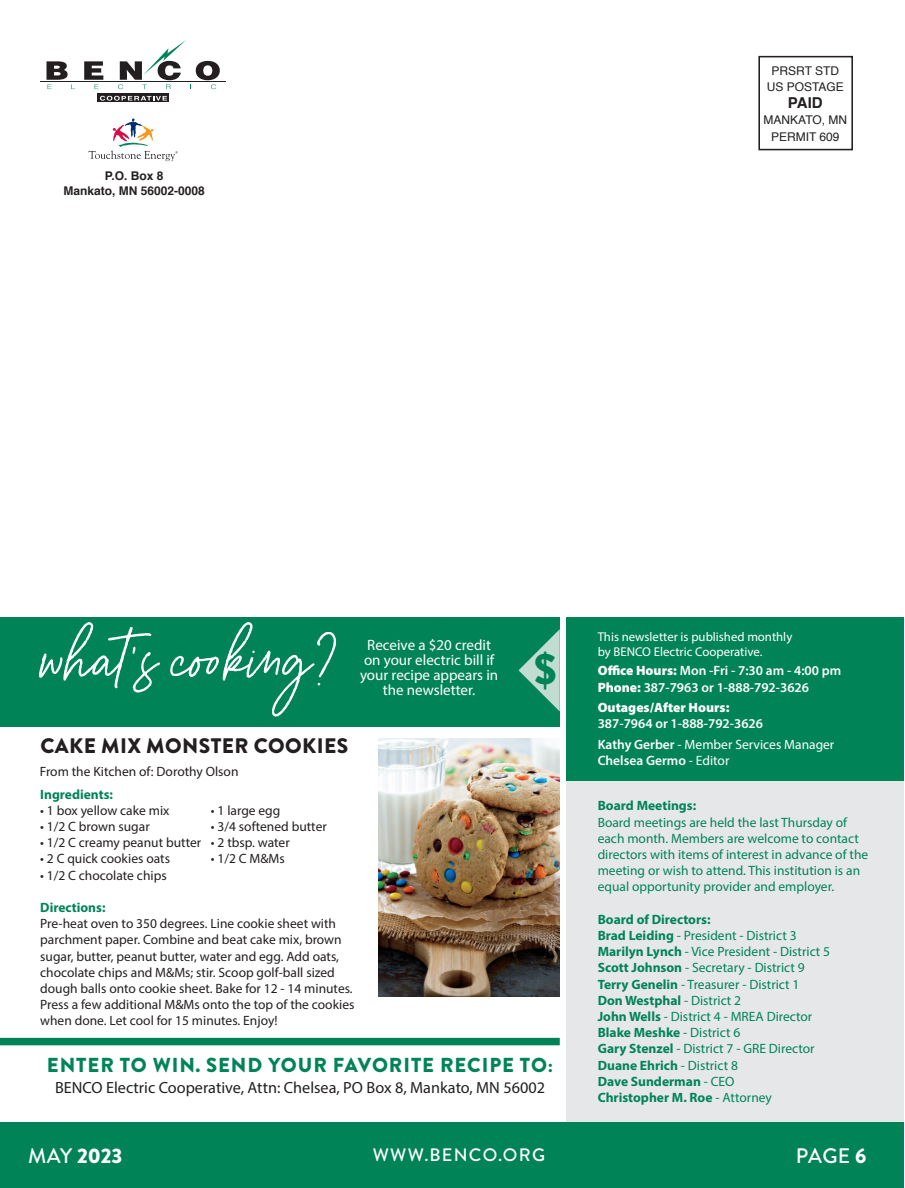
<style>
.page{position:relative;width:905px;height:1188px;background:#fff}
.page>*{position:absolute;margin:0;border:0;box-sizing:border-box;transform-origin:0 0}
.t1{font:129.6px "Aurelly Signature";color:#fff}
.t2{font:900 42.75px "Brandon Grotesque";color:#008457}
.t3{font:900 21px "Brandon Grotesque";letter-spacing:.02em;color:#231f20}
.t4{font:900 21px "Brandon Grotesque";color:#fff}
.t5{font:500 21px "Brandon Grotesque";color:#fff}
.t6{font:900 20.25px "Brandon Grotesque";letter-spacing:.045em;color:#008457}
.t7{font:500 18px "Brandon Grotesque";letter-spacing:.07em;color:#fff}
.t8{font:16.2px "Myriad Pro";color:#231f20}
.t9{font:15px/15px "Myriad Pro";color:#fff;text-align:center}
.t10{font:700 15px "Helvetica";color:#231f20}
.t11{font:13.5px/16.2px "Myriad Pro";color:#008457}
.t12{font:13.5px/16.2px "Myriad Pro";color:#231f20}
.t13{font:600 13.5px/16.2px "Myriad Pro";color:#fff}
.t14{font:13.5px/16.4px "Myriad Pro";color:#fff}
.t15{font:12.75px/15.3px "Myriad Pro";color:#fff}
.t16{font:12px/16.5px "Helvetica";color:#231f20;text-align:center}
.t17{font:700 12px/14.4px "Helvetica";color:#231f20;text-align:center}
.s1{font-weight:700;color:#008457}
.s2{font-weight:900}
.s3{font-weight:600}
.s4{font-weight:700}
.s5{font-weight:500}
</style>
<div class="page">
<div style="left:0;top:617px;width:559px;height:109px;background:#008457"></div>
<svg style="left:88px;top:118px;width:90px;height:43px"></svg>
<hr style="left:40px;top:81px;width:185px;height:1px;background:#231f20">
<div style="left:98px;top:94px;width:71px;height:8px;background:#231f20"></div>
<svg style="left:100px;top:96px;width:67px;height:5px"></svg>
<svg style="left:46px;top:61px;width:29px;height:28px"></svg>
<svg style="left:84px;top:61px;width:19px;height:28px"></svg>
<svg style="left:118px;top:40px;width:102px;height:49px"></svg>
<div style="left:0;top:1038px;width:559px;height:7px;background:#008457"></div>
<svg style="left:518px;top:630px;width:41px;height:81px"></svg>
<div style="left:0;top:1122px;width:903px;height:66px;background:#008457"></div>
<img style="left:378px;top:738px;width:181px;height:259px">
<div style="left:565px;top:617px;width:338px;height:165px;background:#008457"></div>
<div style="left:565px;top:782px;width:338px;height:340px;background:#e6e7e9"></div>
<div style="left:758px;top:56px;width:95px;height:94px;border:2px solid #231f20"></div>
<p class="t17" style="left:63px;top:169px;width:143px">P.O. Box 8<br>Mankato, MN 56002-0008</p>
<p class="t16" style="left:766px;top:63px;width:79px">PRSRT STD<br>US POSTAGE</p>
<p class="t10" style="left:788px;top:90px;width:36px">PAID</p>
<p class="t16" style="left:763px;top:112px;width:85px">MANKATO, MN<br>PERMIT 609</p>
<p class="t1" style="left:40px;top:601px;width:299px">what’s cooking?</p>
<p class="t9" style="left:360px;top:638px;width:140px">Receive a $20 credit on your electric bill if your recipe appears in the newsletter.</p>
<p class="t3" style="left:40px;top:731px;width:309px">CAKE MIX MONSTER COOKIES</p>
<p class="t12" style="left:40px;top:761px;width:200px;line-height:22.2px">From the Kitchen of: Dorothy Olson<br><span class="s1">Ingredients:</span></p>
<p class="t12" style="left:40px;top:802px;width:131px">• 1 box yellow cake mix</p>
<p class="t12" style="left:211px;top:802px;width:71px">• 1 large egg</p>
<p class="t12" style="left:40px;top:818px;width:111px">• 1/2 C brown sugar</p>
<p class="t12" style="left:211px;top:818px;width:117px">• 3/4 softened butter</p>
<p class="t12" style="left:40px;top:834px;width:251px">• 1/2 C creamy peanut butter • 2 tbsp. water</p>
<p class="t12" style="left:40px;top:850px;width:131px">• 2 C quick cookies oats</p>
<p class="t12" style="left:211px;top:850px;width:75px">• 1/2 C M&amp;Ms</p>
<p class="t12" style="left:40px;top:867px;width:128px">• 1/2 C chocolate chips</p>
<p class="t12" style="left:40px;top:899px;width:316px"><span class="s1">Directions:<br></span>Pre-heat oven to 350 degrees. Line cookie sheet with parchment paper. Combine and beat cake mix, brown sugar, butter, peanut butter, water and egg. Add oats, chocolate chips and M&amp;Ms; stir. Scoop golf-ball sized dough balls onto cookie sheet. Bake for 12 - 14 minutes.<br>Press a few additional M&amp;Ms onto the top of the cookies when done. Let cool for 15 minutes. Enjoy!</p>
<p class="t2" style="left:534px;top:639px;width:24px">$</p>
<p class="t6" style="left:47px;top:1051px;width:507px">ENTER TO WIN. SEND YOUR FAVORITE RECIPE TO:</p>
<p class="t8" style="left:55px;top:1078px;width:491px">BENCO Electric Cooperative, Attn: Chelsea, PO Box 8, Mankato, MN 56002</p>
<p class="t15" style="left:597px;top:628px;width:196px">This newsletter is published monthly by BENCO Electric Cooperative.</p>
<p class="t13" style="left:597px;top:662px;width:245px"><span class="s2">Office Hours:</span> Mon -Fri - 7:30 am - 4:00 pm<br><span class="s2">Phone:</span> 387-7963 or 1-888-792-3626</p>
<p class="t13" style="left:597px;top:699px;width:167px"><span class="s2">Outages/After Hours:<br></span>387-7964 or 1-888-792-3626</p>
<p class="t14" style="left:597px;top:736px;width:238px"><span class="s3">Kathy Gerber</span> - Member Services Manager<br><span class="s3">Chelsea Germo</span> - Editor</p>
<p class="t11" style="left:597px;top:798px;width:272px"><span class="s4">Board Meetings:<br></span>Board meetings are held the last Thursday of each month. Members are welcome to contact directors with items of interest in advance of the meeting or wish to attend. This institution is an equal opportunity provider and employer.</p>
<p class="t11" style="left:597px;top:911px;width:234px"><span class="s4">Board of Directors:<br>Brad Leiding</span> - President - District 3<br><span class="s4">Marilyn Lynch</span> - Vice President - District 5<br><span class="s4">Scott Johnson</span> - Secretary - District 9<br><span class="s4">Terry Genelin</span> - Treasurer - District 1<br><span class="s4">Don Westphal</span> - District 2<br><span class="s4">John Wells</span> - District 4 - MREA Director<br><span class="s4">Blake Meshke</span> - District 6<br><span class="s4">Gary Stenzel</span> - District 7 - GRE Director<br><span class="s4">Duane Ehrich</span> - District 8<br><span class="s4">Dave Sunderman</span> - CEO<br><span class="s4">Christopher M. Roe</span> - Attorney</p>
<p class="t4" style="left:28px;top:1141px;width:96px"><span class="s5">MAY</span> 2023</p>
<p class="t7" style="left:373px;top:1142px;width:174px">WWW.BENCO.ORG</p>
<p class="t5" style="left:795px;top:1141px;width:72px">PAGE <span class="s2">6</span></p>
</div>
